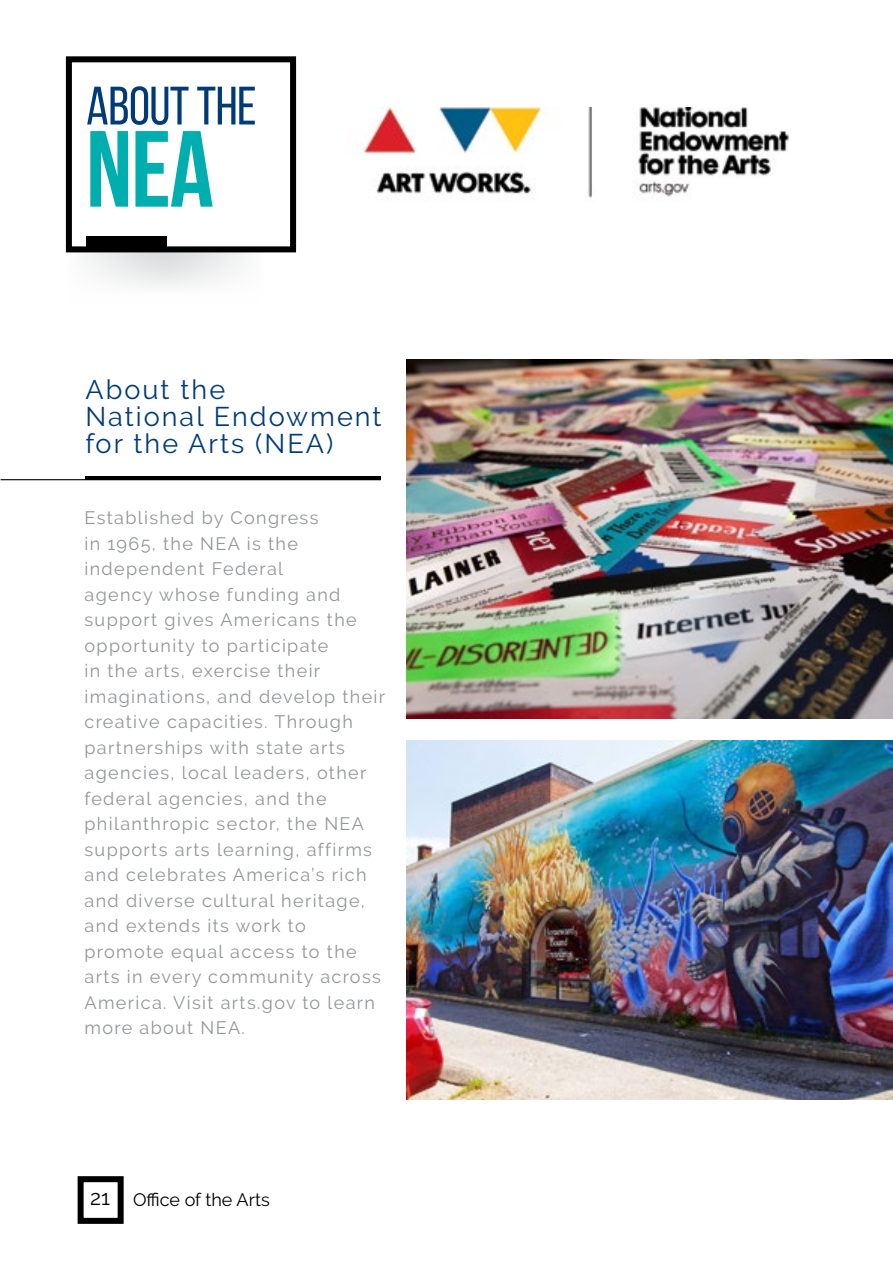
<style>
.page{position:relative;width:893px;height:1263px;background:#fff}
.page>*{position:absolute;margin:0;border:0;box-sizing:border-box;transform-origin:0 0}
.t1{font:700 108px "Bebas Neue";color:#00aeb0}
.t2{font:54px "Bebas Neue";letter-spacing:-.01em;color:#003b77}
.t3{font:27px/27px "Raleway";letter-spacing:.075em;color:#003b77}
.t4{font:18px/25.5px "Raleway";letter-spacing:.075em;color:#939598}
.t5{font:18px "Raleway";color:#000}
.s1{font-size:21px}
</style>
<div class="page">
<img style="left:406px;top:359px;width:486px;height:359px">
<img style="left:406px;top:740px;width:486px;height:359px">
<hr style="left:1px;top:479px;width:380px;height:1px;background:#000">
<hr style="left:85px;top:476px;width:296px;height:4px;background:#000">
<div style="left:78px;top:1176px;width:46px;height:48px;border:6px solid #000"></div>
<svg style="left:66px;top:252px;width:198px;height:35px"></svg>
<div style="left:66px;top:56px;width:230px;height:196px;border:6px solid #000"></div>
<div style="left:86px;top:237px;width:80px;height:11px;background:#000"></div>
<img style="left:363px;top:108px;width:426px;height:90px">
<h2 class="t2" style="left:86px;top:77px;width:172px">ABOUT THE</h2>
<h1 class="t1" style="left:86px;top:110px;width:129px">NEA</h1>
<h3 class="t3" style="left:85px;top:376px;width:298px">About the<br>National Endowment for the Arts (NEA)</h3>
<p class="t4" style="left:85px;top:505px;width:302px">Established by Congress<br>in 1965, the NEA is the independent Federal<br>agency whose funding and support gives Americans the opportunity to participate<br>in the arts, exercise their imaginations, and develop their creative capacities. Through partnerships with state arts agencies, local leaders, other federal agencies, and the philanthropic sector, the NEA supports arts learning, affirms and celebrates America’s rich and diverse cultural heritage, and extends its work to promote equal access to the arts in every community across<br>America. Visit arts.gov to learn more about NEA.</p>
<p class="t5" style="left:90px;top:1189px;width:181px"><span class="s1">21</span> Office of the Arts</p>
</div>
